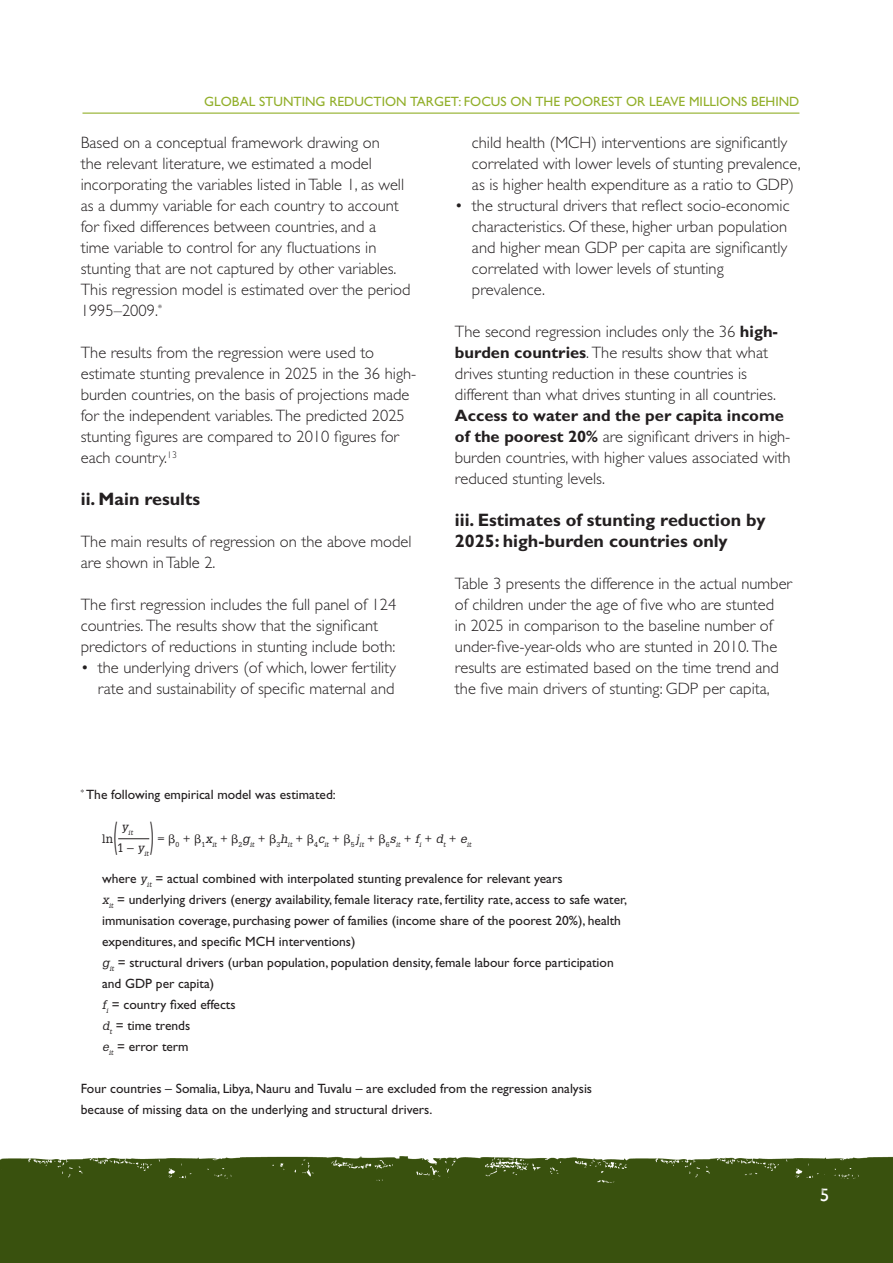
<style>
.page{position:relative;width:893px;height:1263px;background:#fff}
.page>*{position:absolute;margin:0;border:0;box-sizing:border-box;transform-origin:0 0}
.Endnotes_text{font:36px "Glypha";color:#231f20;scale:.33 1}
.B_head{font:700 18px/21px "Gill Sans";color:#231f20}
.t1{font:18px "Gill Sans Woodblock";color:#fff}
.Body_text{font:300 16.5px/21px "Gill Sans";color:#231f20}
.Body_text_bulleted{font:300 16.5px/21px "Gill Sans";color:#231f20}
.Endnotes_text-2{font:13.5px/21px "Gill Sans";color:#231f20}
.Running_head{font:13.5px "Gill Sans";color:#92af2a}
.Endnotes_text-3{font:12px "Glypha";color:#231f20}
.Endnotes_text-4{font:italic 7.05px "Glypha";color:#231f20}
.s1{font-weight:700}
.s2{font-style:normal}
.s3{font-family:"Glypha";font-style:italic;font-size:12px}
.s4{font-style:italic}
</style>
<div class="page">
<div style="left:0;top:1156px;width:893px;height:107px;background:#39510e"></div>
<hr style="left:82px;top:113px;width:717px;height:1px;background:#92af2a">
<hr style="left:118px;top:838px;width:31px;height:1px;background:#231f20">
<p class="Running_head" style="left:204px;top:94px;width:597px">GLOBAL STUNTING REDUCTION TARGET: FOCUS ON THE POOREST OR LEAVE MILLIONS BEHIND</p>
<p class="Body_text" style="left:81px;top:132px;width:331px">Based on a conceptual framework drawing on<br>the relevant literature, we estimated a model incorporating the variables listed in Table 1, as well as a dummy variable for each country to account for fixed differences between countries, and a<br>time variable to control for any fluctuations in stunting that are not captured by other variables.<br>This regression model is estimated over the period 1995–2009.<sup>*</sup></p>
<p class="Body_text" style="left:81px;top:342px;width:337px">The results from the regression were used to estimate stunting prevalence in 2025 in the 36 high&shy;burden countries, on the basis of projections made for the independent variables. The predicted 2025 stunting figures are compared to 2010 figures for each country.<sup>13</sup></p>
<p class="B_head" style="left:81px;top:488px;width:121px">ii. Main results</p>
<p class="Body_text" style="left:81px;top:531px;width:332px">The main results of regression on the above model are shown in Table 2.</p>
<p class="Body_text" style="left:81px;top:594px;width:317px">The first regression includes the full panel of 124 countries. The results show that the significant predictors of reductions in stunting include both:</p>
<p class="Body_text_bulleted" style="left:81px;top:657px;width:317px;text-align:right">• the underlying drivers (of which, lower fertility rate and sustainability of specific maternal and</p>
<p class="Body_text_bulleted" style="left:472px;top:132px;width:330px">child health (MCH) interventions are significantly correlated with lower levels of stunting prevalence, as is higher health expenditure as a ratio to GDP)</p>
<p class="Body_text_bulleted" style="left:472px;top:195px;width:319px;text-indent:-17px">• the structural drivers that reflect socio-economic characteristics. Of these, higher urban population and higher mean GDP per capita are significantly correlated with lower levels of stunting prevalence.</p>
<p class="Body_text" style="left:455px;top:321px;width:337px">The second regression includes only the 36 <span class="s1">high&shy;burden countries</span>. The results show that what drives stunting reduction in these countries is different than what drives stunting in all countries.<br><span class="s1">Access to water and the per capita income of the poorest 20%</span> are significant drivers in high&shy;burden countries, with higher values associated with reduced stunting levels.</p>
<p class="B_head" style="left:455px;top:509px;width:312px">iii. Estimates of stunting reduction by<br>2025: high-burden countries only</p>
<p class="Body_text" style="left:455px;top:573px;width:339px">Table 3 presents the difference in the actual number of children under the age of five who are stunted<br>in 2025 in comparison to the baseline number of under-five-year-olds who are stunted in 2010. The results are estimated based on the time trend and the five main drivers of stunting: GDP per capita,</p>
<p class="Endnotes_text-2" style="left:81px;top:784px;width:257px"><sup>*</sup> The following empirical model was estimated:</p>
<p class="Endnotes_text-4" style="left:122px;top:828px;width:13px"><sup>y</sup>it</p>
<p class="Endnotes_text-3" style="left:102px;top:831px;width:13px">ln</p>
<p class="Endnotes_text" style="left:114px;top:813px;width:14px">(</p>
<p class="Endnotes_text" style="left:150px;top:813px;width:14px">)</p>
<p class="Endnotes_text-4" style="left:157px;top:840px;width:316px"><sup>=</sup> <sup>b</sup><span class="s2">0</span> <sup>+</sup> <sup>b</sup><span class="s2">1</span><sup>x</sup>it <sup>+</sup> <sup>b</sup><span class="s2">2</span><sup>g</sup>it <sup>+</sup> <sup>b</sup><span class="s2">3</span><sup>h</sup>it <sup>+</sup> <sup>b</sup><span class="s2">4</span><sup>c</sup>it <sup>+</sup> <sup>b</sup><span class="s2">5</span> <sup>j</sup>it <sup>+</sup> <sup>b</sup><span class="s2">6</span><sup>s</sup>it <sup>+</sup> <sup>f</sup>i <sup>+</sup> <sup>d</sup>t <sup>+</sup> <sup>e</sup>it</p>
<p class="Endnotes_text-2" style="left:102px;top:868px;width:462px">where <span class="s3">y</span><sub>it</sub> = actual combined with interpolated stunting prevalence for relevant years</p>
<p class="Endnotes_text-2" style="left:102px;top:889px;width:527px"><span class="s3">x</span><sub>it</sub> = underlying drivers (energy availability, female literacy rate, fertility rate, access to safe water, immunisation coverage, purchasing power of families (income share of the poorest 20%), health expenditures, and specific MCH interventions)</p>
<p class="Endnotes_text-2" style="left:102px;top:952px;width:513px"><span class="s3">g</span><sub>it</sub> = structural drivers (urban population, population density, female labour force participation and GDP per capita)</p>
<p class="Endnotes_text-2" style="left:102px;top:994px;width:135px"><span class="s3">f</span><sub>i</sub> = country fixed effects</p>
<p class="Endnotes_text-2" style="left:102px;top:1015px;width:90px"><span class="s3">d</span><sub>t</sub> = time trends</p>
<p class="Endnotes_text-2" style="left:102px;top:1036px;width:88px"><span class="s3">e</span><sub>it</sub> = error term</p>
<p class="Endnotes_text-2" style="left:81px;top:1078px;width:513px">Four countries – Somalia, Libya, Nauru and Tuvalu – are excluded from the regression analysis because of missing data on the underlying and structural drivers.</p>
<p class="Endnotes_text-3" style="left:117px;top:840px;width:33px">1 – <span class="s4">y</span><sub>it</sub></p>
<p class="t1" style="left:820px;top:1184px;width:10px">5</p>
</div>
